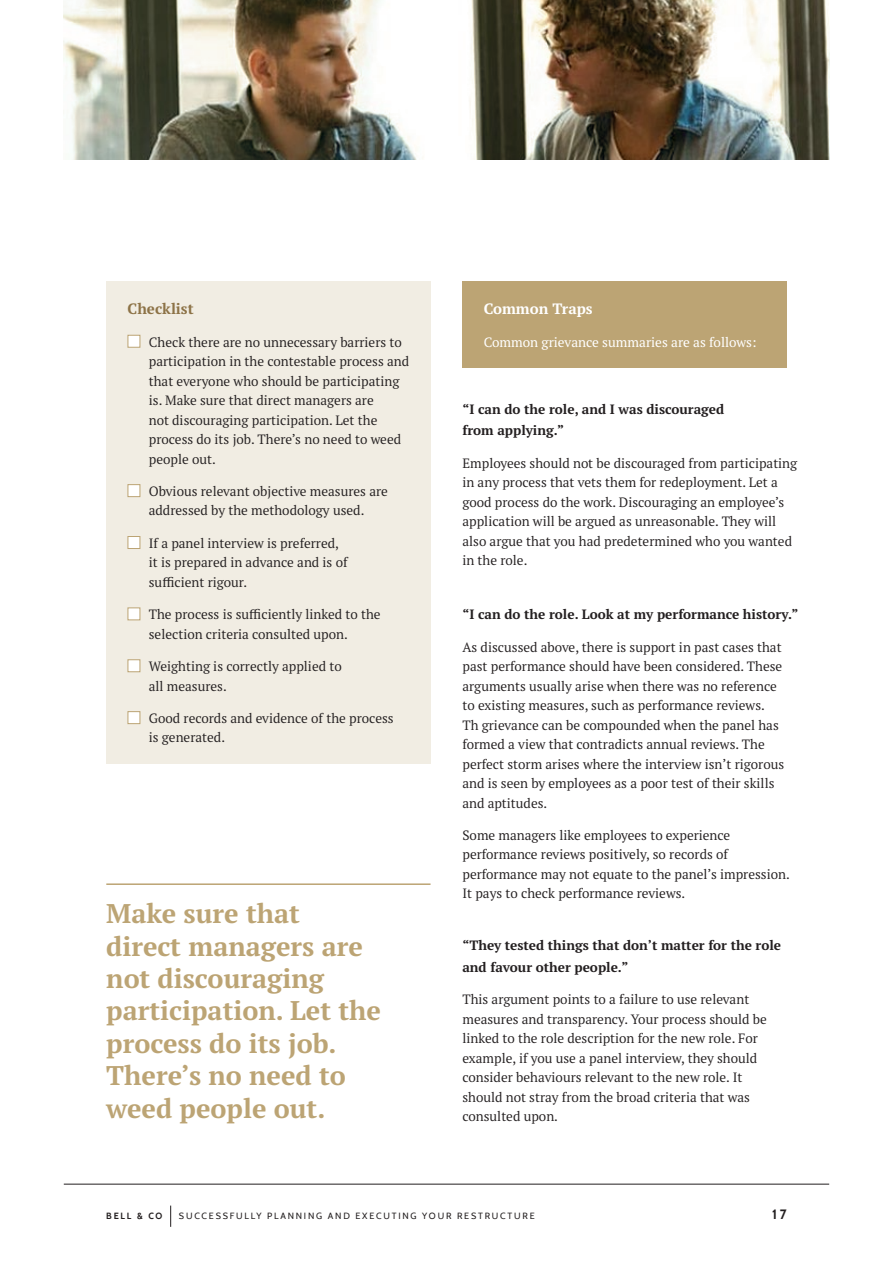
<style>
.page{position:relative;width:893px;height:1263px;background:#fff}
.page>*{position:absolute;margin:0;border:0;box-sizing:border-box;transform-origin:0 0}
.pull_quote{font:700 27px/32.4px "PT Serif Pro";color:#bca474}
.t1{font:700 15px "PT Serif Pro";color:#fff}
.t2{font:700 15px "PT Serif Pro";color:#8d7347}
.b1{font:13.5px/19.5px "PT Serif Pro";color:#231f20}
.t3{font:700 13.5px/21.6px "PT Serif Pro";color:#231f20}
.t4{font:13.5px "PT Serif Pro";color:#fff}
.t5{font:700 13.5px "Cabin";color:#231f20}
.t6{font:9px "Cabin";letter-spacing:.2em;color:#231f20}
.t7{font:700 9px "Cabin";letter-spacing:.2em;color:#231f20}
</style>
<div class="page">
<svg style="left:170px;top:1205px;width:1px;height:22px"></svg>
<hr style="left:64px;top:1184px;width:765px;height:1px;background:#231f20">
<div style="left:106px;top:281px;width:325px;height:483px;background:#f1ede3"></div>
<div style="left:128px;top:335px;width:12px;height:13px;background:#fff;border:1px solid #bca474"></div>
<div style="left:128px;top:484px;width:12px;height:13px;background:#fff;border:1px solid #bca474"></div>
<div style="left:128px;top:536px;width:12px;height:13px;background:#fff;border:1px solid #bca474"></div>
<div style="left:128px;top:607px;width:12px;height:13px;background:#fff;border:1px solid #bca474"></div>
<div style="left:128px;top:659px;width:12px;height:13px;background:#fff;border:1px solid #bca474"></div>
<div style="left:128px;top:711px;width:12px;height:13px;background:#fff;border:1px solid #bca474"></div>
<img style="left:64px;top:0;width:765px;height:159px">
<div style="left:462px;top:281px;width:325px;height:87px;background:#bca474"></div>
<hr style="left:106px;top:883px;width:325px;height:2px;background:#bca474">
<p class="t2" style="left:128px;top:299px;width:68px">Checklist</p>
<p class="b1" style="left:149px;top:332px;width:262px">Check there are no unnecessary barriers to participation in the contestable process and that everyone who should be participating is. Make sure that direct managers are<br>not discouraging participation. Let the process do its job. There’s no need to weed people out.</p>
<p class="b1" style="left:149px;top:481px;width:241px">Obvious relevant objective measures are addressed by the methodology used.</p>
<p class="b1" style="left:149px;top:533px;width:200px">If a panel interview is preferred, it is prepared in advance and is of sufficient rigour.</p>
<p class="b1" style="left:149px;top:604px;width:233px">The process is sufficiently linked to the selection criteria consulted upon.</p>
<p class="b1" style="left:149px;top:656px;width:194px">Weighting is correctly applied to all measures.</p>
<p class="b1" style="left:149px;top:708px;width:246px">Good records and evidence of the process is generated.</p>
<p class="pull_quote" style="left:106px;top:897px;width:276px">Make sure that direct managers are not discouraging participation. Let the process do its job.<br>There’s no need to weed people out.</p>
<p class="t1" style="left:484px;top:299px;width:110px">Common Traps</p>
<p class="t4" style="left:484px;top:333px;width:274px">Common grievance summaries are as follows:</p>
<p class="t3" style="left:462px;top:398px;width:263px">“I can do the role, and I was discouraged from applying.”</p>
<p class="b1" style="left:462px;top:453px;width:336px">Employees should not be discouraged from participating in any process that vets them for redeployment. Let a good process do the work. Discouraging an employee’s application will be argued as unreasonable. They will also argue that you had predetermined who you wanted in the role.</p>
<p class="t3" style="left:462px;top:603px;width:337px">“I can do the role. Look at my performance history.”</p>
<p class="b1" style="left:462px;top:637px;width:323px">As discussed above, there is support in past cases that past performance should have been considered. These arguments usually arise when there was no reference to existing measures, such as performance reviews.<br>Th grievance can be compounded when the panel has formed a view that contradicts annual reviews. The perfect storm arises where the interview isn’t rigorous and is seen by employees as a poor test of their skills and aptitudes.</p>
<p class="b1" style="left:462px;top:825px;width:329px">Some managers like employees to experience performance reviews positively, so records of performance may not equate to the panel’s impression.<br>It pays to check performance reviews.</p>
<p class="t3" style="left:462px;top:934px;width:320px">“They tested things that don’t matter for the role and favour other people.”</p>
<p class="b1" style="left:462px;top:989px;width:306px">This argument points to a failure to use relevant measures and transparency. Your process should be linked to the role description for the new role. For example, if you use a panel interview, they should consider behaviours relevant to the new role. It should not stray from the broad criteria that was consulted upon.</p>
<p class="t7" style="left:106px;top:1209px;width:58px">BELL &amp; CO</p>
<p class="t6" style="left:179px;top:1209px;width:357px">SUCCESSFULLY PLANNING AND EXECUTING YOUR RESTRUCTURE</p>
<p class="t5" style="left:772px;top:1204px;width:16px">17</p>
</div>
